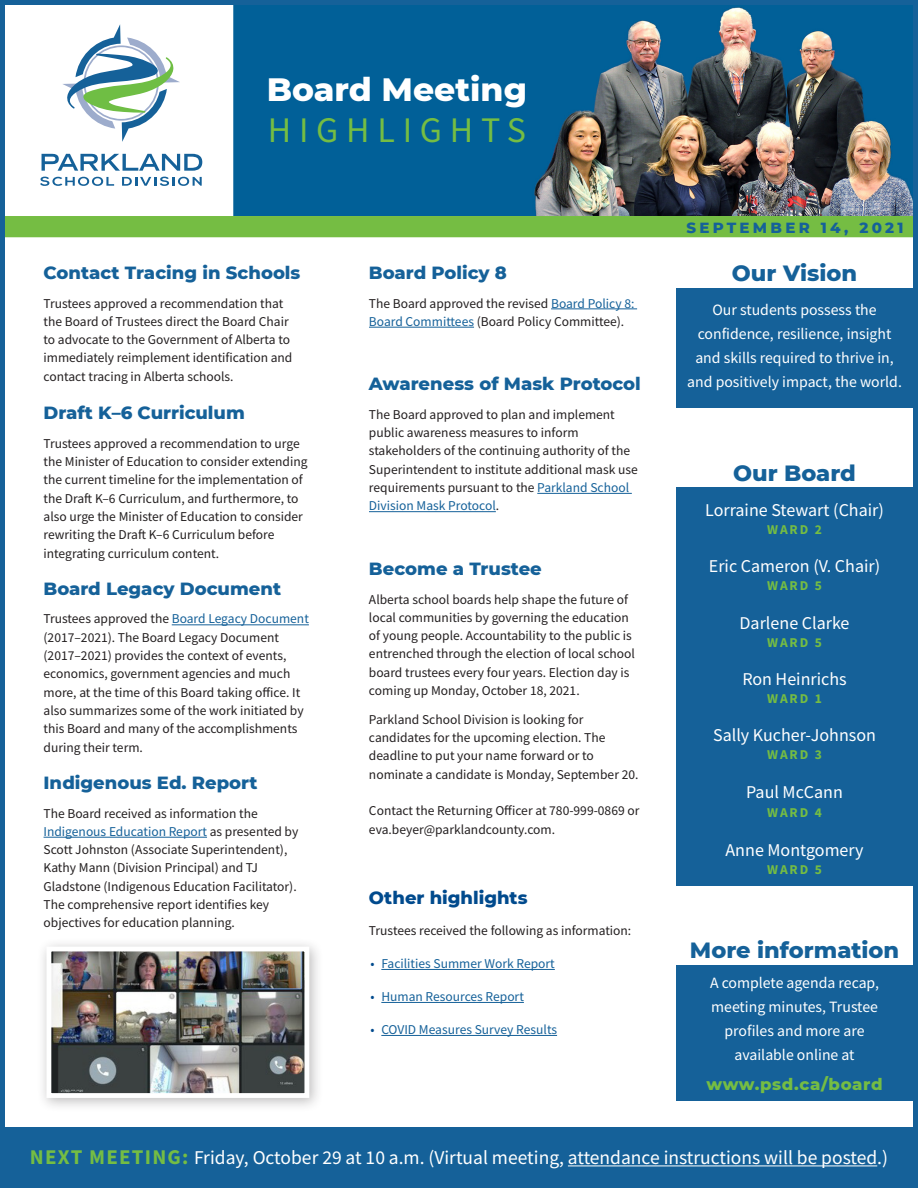
<style>
.page{position:relative;width:918px;height:1188px;background:#fff}
.page>*{position:absolute;margin:0;border:0;box-sizing:border-box;transform-origin:0 0}
.t1{font:36px "Source Sans Pro";letter-spacing:.215em;color:#75bd43}
.t2{font:800 33px "Montserrat";color:#fff}
.t3{font:800 22.5px "Montserrat";color:#156199}
.t4{font:19.5px "Source Sans Pro";color:#fff}
.t5{font:800 18px "Montserrat";color:#156199}
.t6{font:18px "Source Sans Pro";color:#fff}
.t7{font:800 18px "Montserrat";color:#004a8d}
.t8{font:800 16.5px "Montserrat";letter-spacing:.04em;color:#75bd43}
.t9{font:15.75px/24px "Source Sans Pro";color:#fff;text-align:center}
.t10{font:800 15px "Montserrat";letter-spacing:.22em;color:#156199}
.t11{font:13.5px/18.3px "Source Sans Pro";color:#231f20}
.Paragraph_Style_1{font:13.5px "Source Sans Pro";color:#156199}
.t12{font:700 13.5px "Source Sans Pro";letter-spacing:.14em;color:#75bd43}
.s1{color:#156199}
.s2{color:#004a8d}
.s3{font-weight:700;font-size:21px;color:#75bd43}
</style>
<div class="page">
<div style="left:676px;top:965px;width:240px;height:136px;background:#156199"></div>
<div style="left:676px;top:488px;width:240px;height:398px;background:#156199"></div>
<div style="left:676px;top:288px;width:240px;height:120px;background:#156199"></div>
<img style="left:4px;top:4px;width:910px;height:212px">
<div style="left:0;top:216px;width:918px;height:21px;background:#75bd43"></div>
<hr style="left:0;top:0;width:4px;height:1188px;background:#156199">
<hr style="left:914px;top:0;width:4px;height:1188px;background:#156199">
<div style="left:0;top:1128px;width:918px;height:60px;background:#156199"></div>
<hr style="left:568px;top:1165px;width:309px;height:1px;background:#fff">
<div style="left:37px;top:937px;width:287px;height:176px;background:#231f20;opacity:.3"></div>
<img style="left:53px;top:953px;width:250px;height:139px">
<div style="left:47px;top:947px;width:262px;height:151px;border:5px solid #fff"></div>
<svg style="left:42px;top:154px;width:160px;height:17px"></svg>
<svg style="left:40px;top:177px;width:74px;height:9px"></svg>
<svg style="left:122px;top:177px;width:80px;height:9px"></svg>
<svg style="left:62px;top:24px;width:118px;height:118px"></svg>
<hr style="left:381px;top:969px;width:174px;height:1px;background:#156199">
<hr style="left:381px;top:1002px;width:143px;height:1px;background:#156199">
<hr style="left:381px;top:1035px;width:176px;height:1px;background:#156199">
<hr style="left:551px;top:309px;width:86px;height:1px;background:#156199">
<hr style="left:369px;top:327px;width:105px;height:1px;background:#156199">
<hr style="left:0;top:0;width:918px;height:4px;background:#156199">
<hr style="left:172px;top:624px;width:137px;height:1px;background:#156199">
<hr style="left:537px;top:493px;width:95px;height:1px;background:#156199">
<hr style="left:369px;top:511px;width:127px;height:1px;background:#156199">
<hr style="left:44px;top:837px;width:163px;height:1px;background:#156199">
<p class="t2" style="left:267px;top:66px;width:262px">Board Meeting</p>
<p class="t1" style="left:268px;top:107px;width:260px">HIGHLIGHTS</p>
<p class="t5" style="left:44px;top:259px;width:258px">Contact Tracing in Schools</p>
<p class="t11" style="left:44px;top:294px;width:250px">Trustees approved a recommendation that the Board of Trustees direct the Board Chair to advocate to the Government of Alberta to immediately reimplement identification and contact tracing in Alberta schools.</p>
<p class="t5" style="left:44px;top:399px;width:203px">Draft K–6 Curriculum</p>
<p class="t11" style="left:44px;top:434px;width:265px">Trustees approved a recommendation to urge the Minister of Education to consider extending the current timeline for the implementation of the Draft K–6 Curriculum, and furthermore, to also urge the Minister of Education to consider rewriting the Draft K–6 Curriculum before integrating curriculum content.</p>
<p class="t5" style="left:44px;top:575px;width:239px">Board Legacy Document</p>
<p class="t11" style="left:44px;top:610px;width:267px">Trustees approved the <span class="s1">Board Legacy Document </span>(2017–2021). The Board Legacy Document (2017–2021) provides the context of events, economics, government agencies and much more, at the time of this Board taking office. It also summarizes some of the work initiated by this Board and many of the accomplishments during their term.</p>
<p class="t5" style="left:44px;top:769px;width:216px">Indigenous Ed. Report</p>
<p class="t11" style="left:44px;top:804px;width:256px">The Board received as information the <span class="s1">Indigenous Education Report</span> as presented by Scott Johnston (Associate Superintendent), Kathy Mann (Division Principal) and TJ Gladstone (Indigenous Education Facilitator).<br>The comprehensive report identifies key objectives for education planning.</p>
<p class="t5" style="left:369px;top:259px;width:140px">Board Policy 8</p>
<p class="t11" style="left:369px;top:294px;width:267px">The Board approved the revised <span class="s1">Board Policy 8:<br>Board Committees</span> (Board Policy Committee).</p>
<p class="t5" style="left:369px;top:370px;width:273px">Awareness of Mask Protocol</p>
<p class="t11" style="left:369px;top:405px;width:270px">The Board approved to plan and implement public awareness measures to inform stakeholders of the continuing authority of the Superintendent to institute additional mask use requirements pursuant to the <span class="s1">Parkland School Division Mask Protocol</span>.</p>
<p class="t5" style="left:369px;top:555px;width:174px">Become a Trustee</p>
<p class="t11" style="left:369px;top:590px;width:267px">Alberta school boards help shape the future of local communities by governing the education of young people. Accountability to the public is entrenched through the election of local school board trustees every four years. Election day is coming up Monday, October 18, 2021.</p>
<p class="t11" style="left:369px;top:710px;width:271px">Parkland School Division is looking for candidates for the upcoming election. The deadline to put your name forward or to nominate a candidate is Monday, September 20.</p>
<p class="t11" style="left:369px;top:802px;width:272px">Contact the Returning Officer at 780-999-0869 or eva.beyer@parklandcounty.com.</p>
<p class="t7" style="left:369px;top:884px;width:160px">Other highlights</p>
<p class="t11" style="left:369px;top:921px;width:264px">Trustees received the following as information:</p>
<p class="Paragraph_Style_1" style="left:370px;top:955px;width:186px"><span class="s2">•</span> Facilities Summer Work Report</p>
<p class="Paragraph_Style_1" style="left:370px;top:988px;width:155px"><span class="s2">•</span> Human Resources Report</p>
<p class="Paragraph_Style_1" style="left:370px;top:1021px;width:188px"><span class="s2">•</span> COVID Measures Survey Results</p>
<p class="t10" style="left:686px;top:216px;width:219px">SEPTEMBER 14, 2021</p>
<p class="t3" style="left:732px;top:257px;width:127px">Our Vision</p>
<p class="t9" style="left:687px;top:298px;width:216px">Our students possess the confidence, resilience, insight and skills required to thrive in, and positively impact, the world.</p>
<p class="t3" style="left:733px;top:456px;width:124px">Our Board</p>
<p class="t6" style="left:705px;top:498px;width:180px">Lorraine Stewart (Chair)</p>
<p class="t12" style="left:767px;top:520px;width:56px">WARD 2</p>
<p class="t6" style="left:709px;top:555px;width:173px">Eric Cameron (V. Chair)</p>
<p class="t12" style="left:767px;top:577px;width:56px">WARD 5</p>
<p class="t6" style="left:740px;top:611px;width:111px">Darlene Clarke</p>
<p class="t12" style="left:767px;top:633px;width:56px">WARD 5</p>
<p class="t6" style="left:742px;top:668px;width:106px">Ron Heinrichs</p>
<p class="t12" style="left:767px;top:689px;width:56px">WARD 1</p>
<p class="t6" style="left:713px;top:724px;width:164px">Sally Kucher-Johnson</p>
<p class="t12" style="left:767px;top:746px;width:56px">WARD 3</p>
<p class="t6" style="left:746px;top:780px;width:98px">Paul McCann</p>
<p class="t12" style="left:767px;top:804px;width:56px">WARD 4</p>
<p class="t6" style="left:726px;top:838px;width:140px">Anne Montgomery</p>
<p class="t12" style="left:767px;top:860px;width:56px">WARD 5</p>
<p class="t3" style="left:690px;top:934px;width:211px">More information</p>
<p class="t9" style="left:710px;top:971px;width:171px">A complete agenda recap, meeting minutes, Trustee profiles and more are</p>
<p class="t9" style="left:735px;top:1043px;width:122px">available online at</p>
<p class="t8" style="left:707px;top:1072px;width:177px">www.psd.ca/board</p>
<p class="t4" style="left:30px;top:1145px;width:860px"><span class="s3">NEXT MEETING:</span> Friday, October 29 at 10 a.m. (Virtual meeting, attendance instructions will be posted.)</p>
</div>
